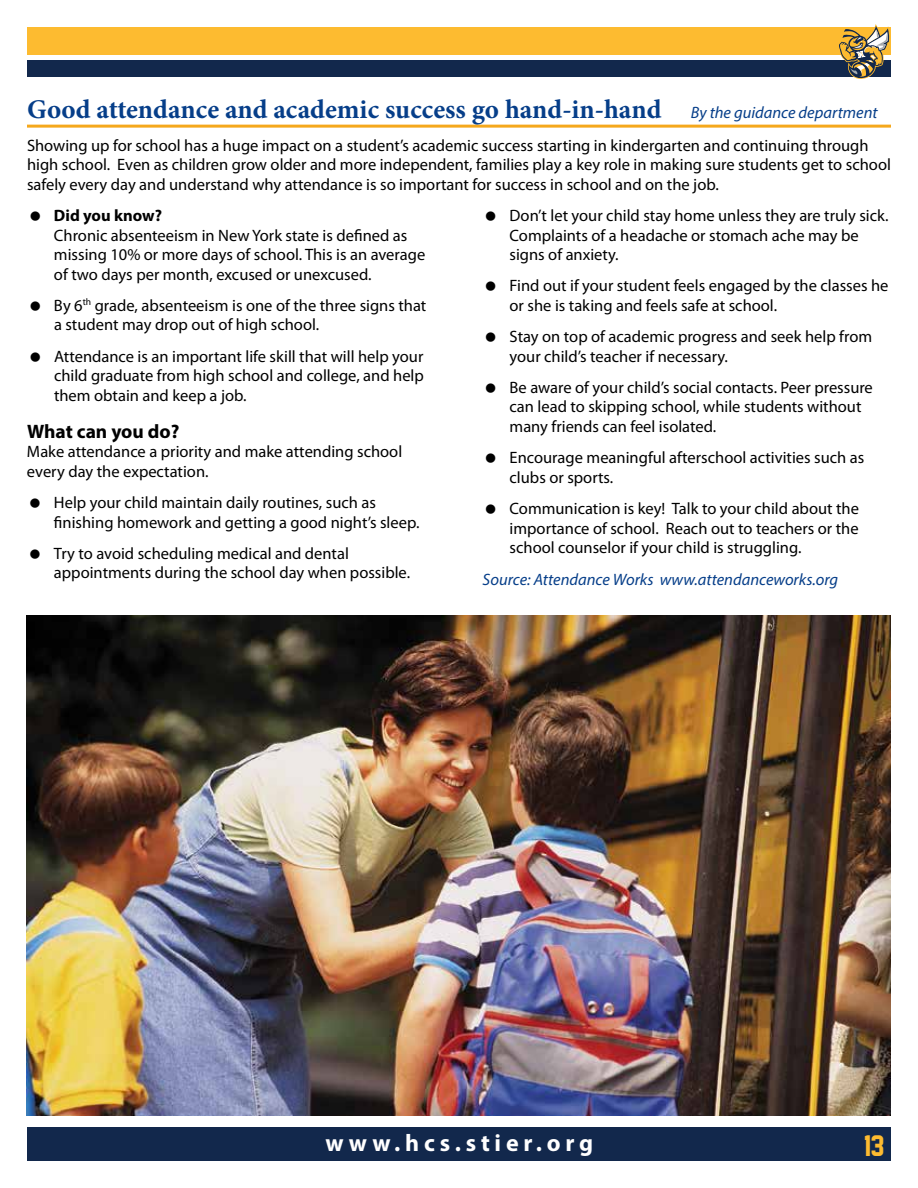
<style>
.page{position:relative;width:918px;height:1188px;background:#fff}
.page>*{position:absolute;margin:0;border:0;box-sizing:border-box;transform-origin:0 0}
.t1{font:700 27px "Minion Pro";color:#063e89}
.t2{font:27px "Face Off M54";color:#fdbb30}
.t3{font:700 24px "Myriad Pro";letter-spacing:.2em;color:#fff}
.t4{font:700 19.5px "Myriad Pro";color:#000}
.t5{font:16.5px/19.5px "Myriad Pro";color:#000}
.t6{font:italic 16.5px "Myriad Pro";color:#063e89}
.t7{font:700 16.5px "Myriad Pro";color:#000}
.s1{font-family:"Myriad Pro";font-weight:400;font-style:italic;font-size:16.5px}
</style>
<div class="page">
<div style="left:27px;top:27px;width:864px;height:28px;background:#fdbb30"></div>
<div style="left:27px;top:60px;width:864px;height:17px;background:#12284c"></div>
<div style="left:27px;top:1128px;width:864px;height:33px;background:#12284c"></div>
<svg style="left:839px;top:24px;width:51px;height:55px"></svg>
<hr style="left:27px;top:125px;width:864px;height:3px;background:#f5a81c">
<img style="left:27px;top:615px;width:864px;height:501px">
<h1 class="t1" style="left:27px;top:90px;width:852px">Good attendance and academic success go hand-in-hand <span class="s1">By the guidance department</span></h1>
<p class="t5" style="left:27px;top:135px;width:865px">Showing up for school has a huge impact on a student’s academic success starting in kindergarten and continuing through high school. Even as children grow older and more independent, families play a key role in making sure students get to school safely every day and understand why attendance is so important for success in school and on the job.</p>
<p class="t7" style="left:54px;top:205px;width:110px">Did you know?</p>
<p class="t5" style="left:54px;top:225px;width:373px">Chronic absenteeism in New York state is defined as missing 10% or more days of school. This is an average of two days per month, excused or unexcused.</p>
<p class="t5" style="left:54px;top:295px;width:374px">By 6<sup>th</sup> grade, absenteeism is one of the three signs that a student may drop out of high school.</p>
<p class="t5" style="left:54px;top:346px;width:371px;text-align:justify">Attendance is an important life skill that will help your child graduate from high school and college, and help them obtain and keep a job.</p>
<p class="t4" style="left:27px;top:419px;width:154px">What can you do?</p>
<p class="t5" style="left:27px;top:442px;width:377px">Make attendance a priority and make attending school every day the expectation.</p>
<p class="t5" style="left:54px;top:493px;width:367px">Help your child maintain daily routines, such as finishing homework and getting a good night’s sleep.</p>
<p class="t5" style="left:54px;top:543px;width:358px">Try to avoid scheduling medical and dental appointments during the school day when possible.</p>
<p class="t5" style="left:510px;top:206px;width:380px">Don’t let your child stay home unless they are truly sick.<br>Complaints of a headache or stomach ache may be signs of anxiety.</p>
<p class="t5" style="left:510px;top:276px;width:380px">Find out if your student feels engaged by the classes he or she is taking and feels safe at school.</p>
<p class="t5" style="left:510px;top:327px;width:364px">Stay on top of academic progress and seek help from your child’s teacher if necessary.</p>
<p class="t5" style="left:510px;top:377px;width:365px">Be aware of your child’s social contacts. Peer pressure can lead to skipping school, while students without many friends can feel isolated.</p>
<p class="t5" style="left:510px;top:448px;width:356px">Encourage meaningful afterschool activities such as clubs or sports.</p>
<p class="t5" style="left:510px;top:498px;width:351px;text-align:justify">Communication is key! Talk to your child about the importance of school. Reach out to teachers or the school counselor if your child is struggling.</p>
<p class="t6" style="left:483px;top:569px;width:357px">Source: Attendance Works www.attendanceworks.org</p>
<h2 class="t3" style="left:325px;top:1127px;width:269px">www.hcs.stier.org</h2>
<h1 class="t2" style="left:864px;top:1131px;width:22px">13</h1>
</div>
